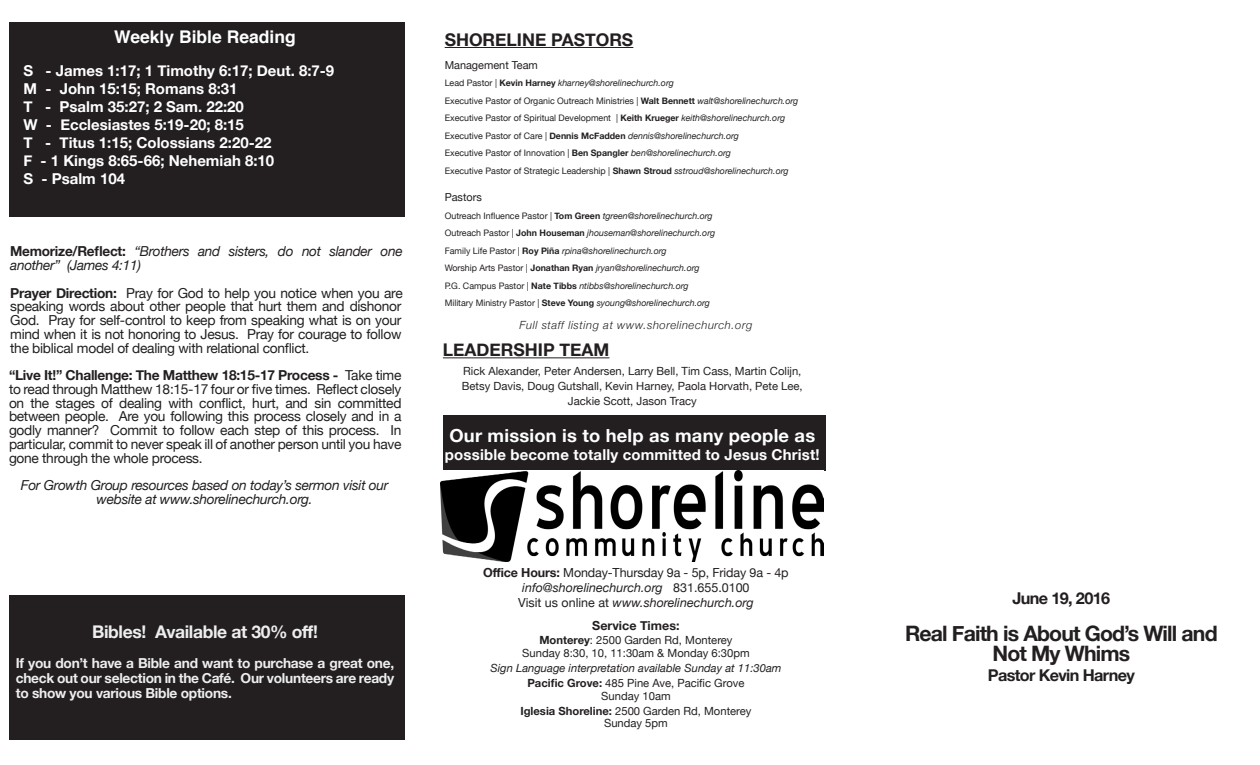
<style>
.page{position:relative;width:1260px;height:765px;background:#fff}
.page>*{position:absolute;margin:0;border:0;box-sizing:border-box;transform-origin:0 0}
.t1{font:700 21.25px/20px "Helvetica Neue";letter-spacing:-.04em;color:#231f20;text-align:center}
.t2{font:700 18px "Helvetica Neue";letter-spacing:.01em;color:#fff}
.t3{font:700 17.5px "Helvetica Neue";color:#231f20}
.t4{font:700 17.5px "Helvetica Neue";letter-spacing:-.02em;color:#eeeeef}
.t5{font:700 17.5px "Helvetica";color:#fff}
.t6{font:700 16.25px "Helvetica Neue";letter-spacing:-.04em;color:#231f20}
.t7{font:700 15px "Helvetica Neue";color:#fff}
.t8{font:13.75px/13.8px "Helvetica Neue";letter-spacing:-.02em;color:#231f20;text-align:justify}
.t9{font:italic 13.75px/13.8px "Helvetica Neue";letter-spacing:-.02em;color:#231f20}
.t10{font:700 13.75px/15px "Helvetica Neue";letter-spacing:-.02em;color:#eeeeef;text-align:justify}
.t11{font:italic 12.5px "Helvetica Neue";color:#231f20}
.t12{font:12.5px "Helvetica Neue";letter-spacing:-.01em;color:#231f20}
.t13{font:700 12.5px "Helvetica Neue";color:#231f20}
.t14{font:11.25px "Helvetica Neue";color:#231f20}
.t15{font:italic 11.25px "Helvetica Neue";color:#231f20}
.t16{font:italic 300 11.25px "Helvetica Neue";letter-spacing:.05em;color:#231f20}
.t17{font:11px "Helvetica Neue";color:#231f20}
.t18{font:italic 9px "Helvetica Neue";color:#231f20}
.t19{font:9px/17.5px "Helvetica Neue";color:#231f20}
.s1{font-weight:700;font-style:normal}
.s2{font-weight:700}
.s3{font-style:italic}
.s4{font-style:normal}
</style>
<div class="page">
<div style="left:9px;top:22px;width:396px;height:195px;background:#231f20"></div>
<div style="left:9px;top:595px;width:396px;height:145px;background:#231f20"></div>
<hr style="left:445px;top:47px;width:188px;height:1px;background:#231f20">
<hr style="left:443px;top:357px;width:166px;height:1px;background:#231f20">
<div style="left:443px;top:415px;width:382px;height:56px;background:#231f20"></div>
<img style="left:440px;top:471px;width:383px;height:91px">
<p class="t5" style="left:114px;top:22px;width:183px">Weekly Bible Reading</p>
<p class="t7" style="left:23px;top:59px;width:312px">S - James 1:17; 1 Timothy 6:17; Deut. 8:7-9</p>
<p class="t7" style="left:23px;top:77px;width:216px">M - John 15:15; Romans 8:31</p>
<p class="t7" style="left:23px;top:95px;width:222px">T - Psalm 35:27; 2 Sam. 22:20</p>
<p class="t7" style="left:23px;top:113px;width:222px">W - Ecclesiastes 5:19-20; 8:15</p>
<p class="t7" style="left:23px;top:131px;width:250px">T - Titus 1:15; Colossians 2:20-22</p>
<p class="t7" style="left:23px;top:149px;width:252px">F - 1 Kings 8:65-66; Nehemiah 8:10</p>
<p class="t7" style="left:23px;top:167px;width:103px">S - Psalm 104</p>
<p class="t9" style="left:10px;top:245px;width:394px"><span class="s1">Memorize/Reflect:</span> “Brothers and sisters, do not slander one another” (James 4:11)</p>
<p class="t8" style="left:10px;top:287px;width:394px"><span class="s2">Prayer Direction:</span> Pray for God to help you notice when you are speaking words about other people that hurt them and dishonor God. Pray for self-control to keep from speaking what is on your mind when it is not honoring to Jesus. Pray for courage to follow the biblical model of dealing with relational conflict.</p>
<p class="t8" style="left:9px;top:369px;width:394px"><span class="s2">“Live It!” Challenge: The Matthew 18:15-17 Process -</span> Take time to read through Matthew 18:15-17 four or five times. Reflect closely on the stages of dealing with conflict, hurt, and sin committed between people. Are you following this process closely and in a godly manner? Commit to follow each step of this process. In particular, commit to never speak ill of another person until you have gone through the whole process.</p>
<p class="t9" style="left:21px;top:479px;width:369px;text-align:center">For Growth Group resources based on today’s sermon visit our website at www.shorelinechurch.org.</p>
<p class="t4" style="left:92px;top:618px;width:227px">Bibles! Available at 30% off!</p>
<p class="t10" style="left:16px;top:656px;width:380px">If you don’t have a Bible and want to purchase a great one, check out our selection in the Café. Our volunteers are ready to show you various Bible options.</p>
<p class="t3" style="left:445px;top:26px;width:190px">SHORELINE PASTORS</p>
<p class="t17" style="left:445px;top:57px;width:95px">Management Team</p>
<p class="t19" style="left:445px;top:75px;width:355px">Lead Pastor | <span class="s2">Kevin Harney</span> <span class="s3">kharney@shorelinechurch.org<br></span>Executive Pastor of Organic Outreach Ministries | <span class="s2">Walt Bennett</span> <span class="s3">walt@shorelinechurch.org</span></p>
<p class="t19" style="left:445px;top:110px;width:342px">Executive Pastor of Spiritual Development | <span class="s2">Keith Krueger</span> <span class="s3">keith@shorelinechurch.org</span></p>
<p class="t18" style="left:445px;top:129px;width:296px"><span class="s4">Executive Pastor of Care |</span> <span class="s1">Dennis McFadden</span> dennis@shorelinechurch.org</p>
<p class="t19" style="left:445px;top:145px;width:288px">Executive Pastor of Innovation | <span class="s2">Ben Spangler</span> <span class="s3">ben@shorelinechurch.org</span></p>
<p class="t19" style="left:445px;top:163px;width:345px">Executive Pastor of Strategic Leadership | <span class="s2">Shawn Stroud</span> <span class="s3">sstroud@shorelinechurch.org</span></p>
<p class="t17" style="left:445px;top:190px;width:39px">Pastors</p>
<p class="t18" style="left:445px;top:209px;width:269px"><span class="s4">Outreach Influence Pastor |</span> <span class="s1">Tom Green</span> tgreen@shorelinechurch.org</p>
<p class="t18" style="left:445px;top:227px;width:272px"><span class="s4">Outreach Pastor</span> | <span class="s1">John Houseman</span> jhouseman@shorelinechurch.org</p>
<p class="t18" style="left:445px;top:244px;width:223px"><span class="s4">Family Life Pastor |</span> <span class="s1">Roy Piña</span> rpina@shorelinechurch.org</p>
<p class="t18" style="left:445px;top:262px;width:256px"><span class="s4">Worship Arts Pastor |</span> <span class="s1">Jonathan Ryan</span> jryan@shorelinechurch.org</p>
<p class="t18" style="left:445px;top:279px;width:245px"><span class="s4">P.G. Campus Pastor |</span> <span class="s1">Nate Tibbs</span> ntibbs@shorelinechurch.org</p>
<p class="t18" style="left:445px;top:297px;width:267px"><span class="s4">Military Ministry Pastor |</span> <span class="s1">Steve Young</span> syoung@shorelinechurch.org</p>
<p class="t16" style="left:519px;top:316px;width:234px">Full staff listing at www.shorelinechurch.org</p>
<p class="t3" style="left:443px;top:336px;width:168px">LEADERSHIP TEAM</p>
<p class="t14" style="left:463px;top:363px;width:340px">Rick Alexander, Peter Andersen, Larry Bell, Tim Cass, Martin Colijn,</p>
<p class="t14" style="left:462px;top:378px;width:342px">Betsy Davis, Doug Gutshall, Kevin Harney, Paola Horvath, Pete Lee,</p>
<p class="t14" style="left:568px;top:393px;width:130px">Jackie Scott, Jason Tracy</p>
<p class="t2" style="left:449px;top:421px;width:367px">Our mission is to help as many people as</p>
<p class="t7" style="left:445px;top:442px;width:376px">possible become totally committed to Jesus Christ!</p>
<p class="t12" style="left:483px;top:564px;width:307px"><span class="s2">Office Hours:</span> Monday-Thursday 9a - 5p, Friday 9a - 4p</p>
<p class="t11" style="left:522px;top:579px;width:229px">info@shorelinechurch.org <span class="s4">831.655.0100</span></p>
<p class="t11" style="left:518px;top:594px;width:237px"><span class="s4">Visit us online at</span> www.shorelinechurch.org</p>
<p class="t13" style="left:592px;top:616px;width:89px">Service Times:</p>
<p class="t14" style="left:539px;top:632px;width:195px"><span class="s2">Monterey</span>: 2500 Garden Rd, Monterey</p>
<p class="t14" style="left:522px;top:645px;width:229px">Sunday 8:30, 10, 11:30am &amp; Monday 6:30pm</p>
<p class="t15" style="left:490px;top:660px;width:292px">Sign Language interpretation available Sunday at 11:30am</p>
<p class="t14" style="left:527px;top:675px;width:219px"><span class="s2">Pacific Grove:</span> 485 Pine Ave, Pacific Grove</p>
<p class="t14" style="left:601px;top:688px;width:71px">Sunday 10am</p>
<p class="t14" style="left:520px;top:703px;width:233px"><span class="s2">Iglesia Shoreline:</span> 2500 Garden Rd, Monterey</p>
<p class="t14" style="left:604px;top:715px;width:65px">Sunday 5pm</p>
<p class="t6" style="left:1013px;top:585px;width:99px">June 19, 2016</p>
<p class="t1" style="left:905px;top:624px;width:314px">Real Faith is About God’s Will and<br>Not My Whims</p>
<p class="t6" style="left:988px;top:663px;width:148px">Pastor Kevin Harney</p>
</div>
